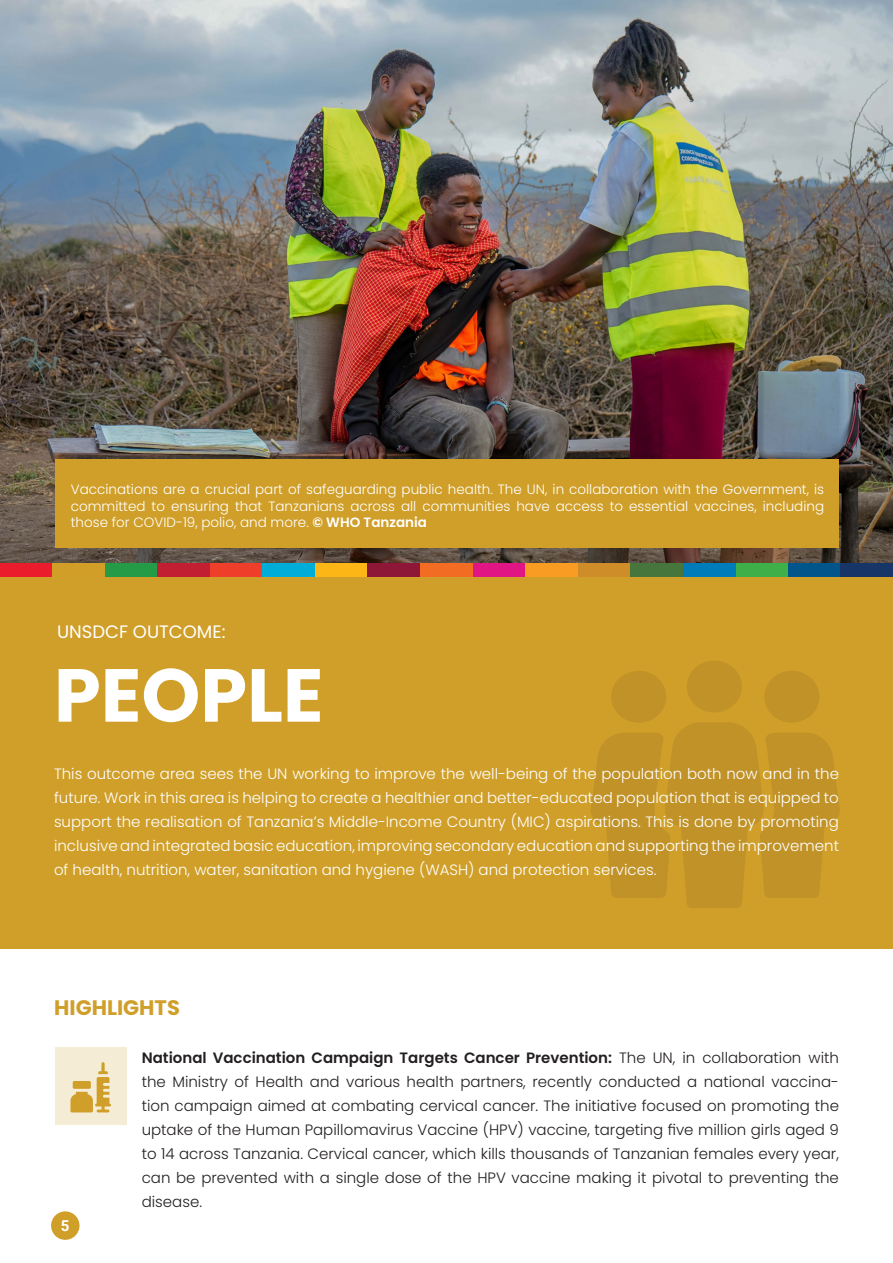
<style>
.page{position:relative;width:893px;height:1263px;background:#fff}
.page>*{position:absolute;margin:0;border:0;box-sizing:border-box;transform-origin:0 0}
.t1{font:700 75px "Poppins";color:#fff}
.t2{font:700 21px "Poppins";color:#d09f29}
.t3{font:18px "Poppins";color:#fff}
.t4{font:300 15px/24px "Poppins";color:#231f20;text-align:justify}
.t5{font:300 15px/24px "Poppins";color:#fff;text-align:justify}
.t6{font:700 15px "Roboto";color:#fff}
.t7{font:300 13.5px/16.2px "Poppins";color:#fff;text-align:justify}
.s1{font-weight:600}
</style>
<div class="page">
<img style="left:0;top:0;width:893px;height:563px">
<div style="left:0;top:570px;width:893px;height:378px;background:#d09f29"></div>
<svg style="left:591px;top:722px;width:249px;height:186px"></svg>
<div style="left:687px;top:660px;width:55px;height:53px;background:#c09228;border-radius:50%"></div>
<div style="left:611px;top:671px;width:55px;height:52px;background:#c09228;border-radius:50%"></div>
<div style="left:764px;top:671px;width:55px;height:52px;background:#c09228;border-radius:50%"></div>
<div style="left:0;top:563px;width:53px;height:14px;background:#eb1c2c"></div>
<div style="left:53px;top:563px;width:52px;height:14px;background:#d19f28"></div>
<div style="left:105px;top:563px;width:53px;height:14px;background:#269b47"></div>
<div style="left:158px;top:563px;width:52px;height:14px;background:#c21f32"></div>
<div style="left:210px;top:563px;width:53px;height:14px;background:#ef3e2a"></div>
<div style="left:263px;top:563px;width:52px;height:14px;background:#00add9"></div>
<div style="left:315px;top:563px;width:53px;height:14px;background:#fcb615"></div>
<div style="left:368px;top:563px;width:52px;height:14px;background:#8e1737"></div>
<div style="left:420px;top:563px;width:53px;height:14px;background:#f36c24"></div>
<div style="left:473px;top:563px;width:52px;height:14px;background:#e11584"></div>
<div style="left:525px;top:563px;width:53px;height:14px;background:#f89c24"></div>
<div style="left:578px;top:563px;width:52px;height:14px;background:#cf8d29"></div>
<div style="left:735px;top:563px;width:53px;height:14px;background:#3eaf49"></div>
<div style="left:788px;top:563px;width:52px;height:14px;background:#01558a"></div>
<div style="left:630px;top:563px;width:53px;height:14px;background:#46763b"></div>
<div style="left:683px;top:563px;width:52px;height:14px;background:#007cbb"></div>
<div style="left:840px;top:563px;width:53px;height:14px;background:#183567"></div>
<div style="left:56px;top:459px;width:783px;height:89px;background:#d09f29"></div>
<div style="left:51px;top:1211px;width:28px;height:29px;background:#d09f29;border-radius:50%"></div>
<div style="left:55px;top:1047px;width:72px;height:77px;background:#f5ecd5"></div>
<svg style="left:70px;top:1062px;width:41px;height:50px"></svg>
<p class="t7" style="left:71px;top:482px;width:755px">Vaccinations are a crucial part of safeguarding public health. The UN, in collaboration with the Government, is committed to ensuring that Tanzanians across all communities have access to essential vaccines, including those for COVID-19, polio, and more. <span class="s1">© WHO Tanzania</span></p>
<p class="t3" style="left:57px;top:622px;width:170px">UNSDCF OUTCOME:</p>
<p class="t1" style="left:54px;top:652px;width:271px">PEOPLE</p>
<p class="t5" style="left:54px;top:761px;width:786px">This outcome area sees the UN working to improve the well-being of the population both now and in the future. Work in this area is helping to create a healthier and better-educated population that is equipped to support the realisation of Tanzania’s Middle-Income Country (MIC) aspirations. This is done by promoting inclusive and integrated basic education, improving secondary education and supporting the improvement of health, nutrition, water, sanitation and hygiene (WASH) and protection services.</p>
<p class="t2" style="left:54px;top:995px;width:127px">HIGHLIGHTS</p>
<p class="t4" style="left:142px;top:1046px;width:699px"><span class="s1">National Vaccination Campaign Targets Cancer Prevention:</span> The UN, in collaboration with the Ministry of Health and various health partners, recently conducted a national vaccina&shy;tion campaign aimed at combating cervical cancer. The initiative focused on promoting the uptake of the Human Papillomavirus Vaccine (HPV) vaccine, targeting five million girls aged 9 to 14 across Tanzania. Cervical cancer, which kills thousands of Tanzanian females every year, can be prevented with a single dose of the HPV vaccine making it pivotal to preventing the disease.</p>
<p class="t6" style="left:61px;top:1215px;width:10px">5</p>
</div>
